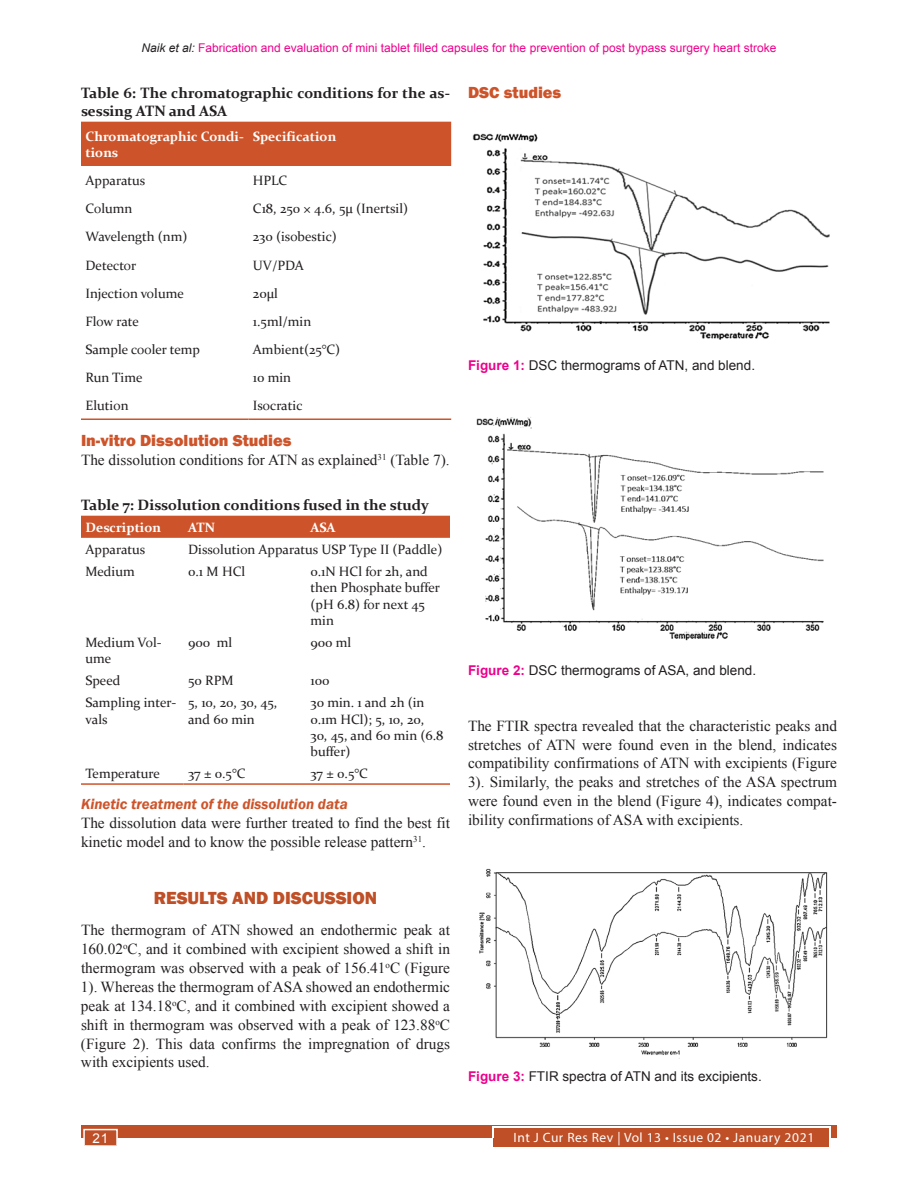
<style>
.page{position:relative;width:918px;height:1188px;background:#fff}
.page>*{position:absolute;margin:0;border:0;box-sizing:border-box;transform-origin:0 0}
.t1{font:800 18px "Franklin Gothic";color:#be4f27}
.t2{font:800 16.5px "Franklin Gothic";color:#cd542a}
.t3{font:15.3px/18.9px "Times New Roman";color:#231f20;text-align:justify}
.t4{font:700 15px/18px "Constantia";color:#231f20}
.t5{font:italic 600 15px "Franklin Gothic";color:#cd542a}
.t6{font:13.5px/16.2px "Constantia";color:#231f20}
.t7{font:13.5px "Arial";color:#231f20}
.t8{font:700 13.5px/16.2px "Constantia";color:#fff}
.t9{font:13.5px "Myriad Pro";letter-spacing:.04em;color:#fff}
.t10{font:13.5px "Arial";color:#fff}
.t11{font:12px "Arial";color:#ed028c}
.s1{font-style:italic;color:#231f20}
.s2{font-weight:700;color:#ed028c}
</style>
<div class="page">
<div style="left:81px;top:1125px;width:756px;height:13px;background:#be4f27"></div>
<div style="left:494px;top:1128px;width:335px;height:19px;background:#be4f27"></div>
<hr style="left:492px;top:1127px;width:338px;height:1px;background:#fff">
<svg style="left:492px;top:1128px;width:2px;height:10px"></svg>
<svg style="left:829px;top:1127px;width:2px;height:11px"></svg>
<div style="left:83px;top:1129px;width:35px;height:17px;background:#be4f27;border:2px solid #fff"></div>
<div style="left:81px;top:122px;width:370px;height:44px;background:#cd542a"></div>
<hr style="left:81px;top:418px;width:167px;height:2px;background:#cd542a">
<hr style="left:248px;top:418px;width:203px;height:2px;background:#cd542a">
<div style="left:81px;top:516px;width:369px;height:22px;background:#cd542a"></div>
<hr style="left:81px;top:783px;width:103px;height:2px;background:#cd542a">
<hr style="left:184px;top:783px;width:122px;height:2px;background:#cd542a">
<hr style="left:306px;top:783px;width:144px;height:2px;background:#cd542a">
<img style="left:472px;top:133px;width:358px;height:207px">
<img style="left:476px;top:417px;width:348px;height:224px">
<img style="left:479px;top:868px;width:349px;height:191px">
<p class="t11" style="left:141px;top:40px;width:636px"><span class="s1">Naik et al:</span> Fabrication and evaluation of mini tablet filled capsules for the prevention of post bypass surgery heart stroke</p>
<p class="t4" style="left:81px;top:83px;width:370px">Table 6: The chromatographic conditions for the as&shy;sessing ATN and ASA</p>
<p class="t8" style="left:86px;top:127px;width:160px">Chromatographic Condi&shy;tions</p>
<p class="t8" style="left:253px;top:127px;width:85px">Specification</p>
<p class="t6" style="left:86px;top:172px;width:61px">Apparatus</p>
<p class="t6" style="left:253px;top:172px;width:36px">HPLC</p>
<p class="t6" style="left:86px;top:200px;width:48px">Column</p>
<p class="t6" style="left:253px;top:200px;width:157px">C18, 250 × 4.6, 5µ (Inertsil)</p>
<p class="t6" style="left:86px;top:228px;width:103px">Wavelength (nm)</p>
<p class="t6" style="left:253px;top:228px;width:85px">230 (isobestic)</p>
<p class="t6" style="left:86px;top:256px;width:52px">Detector</p>
<p class="t6" style="left:253px;top:256px;width:52px">UV/PDA</p>
<p class="t6" style="left:86px;top:284px;width:100px">Injection volume</p>
<p class="t6" style="left:253px;top:284px;width:27px">20μl</p>
<p class="t6" style="left:86px;top:313px;width:55px">Flow rate</p>
<p class="t6" style="left:253px;top:313px;width:60px">1.5ml/min</p>
<p class="t6" style="left:86px;top:341px;width:116px">Sample cooler temp</p>
<p class="t6" style="left:253px;top:341px;width:89px">Ambient(25°C)</p>
<p class="t6" style="left:86px;top:369px;width:59px">Run Time</p>
<p class="t6" style="left:253px;top:369px;width:40px">10 min</p>
<p class="t6" style="left:86px;top:397px;width:45px">Elution</p>
<p class="t6" style="left:253px;top:397px;width:51px">Isocratic</p>
<p class="t2" style="left:81px;top:430px;width:212px">In-vitro Dissolution Studies</p>
<p class="t3" style="left:81px;top:450px;width:370px">The dissolution conditions for ATN as explained<sup>31</sup> (Table 7).</p>
<p class="t4" style="left:81px;top:495px;width:349px">Table 7: Dissolution conditions fused in the study</p>
<p class="t8" style="left:86px;top:518px;width:77px">Description</p>
<p class="t8" style="left:188px;top:518px;width:28px">ATN</p>
<p class="t8" style="left:311px;top:518px;width:27px">ASA</p>
<p class="t6" style="left:86px;top:541px;width:61px">Apparatus</p>
<p class="t6" style="left:188px;top:541px;width:256px">Dissolution Apparatus USP Type II (Paddle)</p>
<p class="t6" style="left:86px;top:563px;width:51px">Medium</p>
<p class="t6" style="left:188px;top:563px;width:59px">0.1 M HCl</p>
<p class="t6" style="left:311px;top:563px;width:131px">0.1N HCl for 2h, and then Phosphate buffer (pH 6.8) for next 45 min</p>
<p class="t6" style="left:86px;top:634px;width:78px">Medium Vol&shy;ume</p>
<p class="t6" style="left:188px;top:634px;width:46px">900 ml</p>
<p class="t6" style="left:311px;top:634px;width:42px">900 ml</p>
<p class="t6" style="left:86px;top:672px;width:37px">Speed</p>
<p class="t6" style="left:188px;top:672px;width:47px">50 RPM</p>
<p class="t6" style="left:311px;top:672px;width:20px">100</p>
<p class="t6" style="left:86px;top:694px;width:92px">Sampling inter&shy;vals</p>
<p class="t6" style="left:188px;top:694px;width:91px">5, 10, 20, 30, 45, and 60 min</p>
<p class="t6" style="left:311px;top:694px;width:134px">30 min. 1 and 2h (in<br>0.1m HCl); 5, 10, 20,<br>30, 45, and 60 min (6.8 buffer)</p>
<p class="t6" style="left:86px;top:765px;width:76px">Temperature</p>
<p class="t6" style="left:188px;top:765px;width:59px">37 ± 0.5°C</p>
<p class="t6" style="left:311px;top:765px;width:59px">37 ± 0.5°C</p>
<p class="t5" style="left:81px;top:794px;width:268px">Kinetic treatment of the dissolution data</p>
<p class="t3" style="left:81px;top:813px;width:370px">The dissolution data were further treated to find the best fit kinetic model and to know the possible release pattern<sup>31</sup>.</p>
<p class="t2" style="left:468px;top:82px;width:95px">DSC studies</p>
<p class="t7" style="left:468px;top:356px;width:289px"><span class="s2">Figure 1:</span> DSC thermograms of ATN, and blend.</p>
<p class="t7" style="left:468px;top:661px;width:290px"><span class="s2">Figure 2:</span> DSC thermograms of ASA, and blend.</p>
<p class="t3" style="left:468px;top:716px;width:371px">The FTIR spectra revealed that the characteristic peaks and stretches of ATN were found even in the blend, indicates compatibility confirmations of ATN with excipients (Figure 3). Similarly, the peaks and stretches of the ASA spectrum were found even in the blend (Figure 4), indicates compat&shy;ibility confirmations of ASA with excipients.</p>
<p class="t1" style="left:154px;top:887px;width:225px">RESULTS AND DISCUSSION</p>
<p class="t3" style="left:81px;top:920px;width:371px">The thermogram of ATN showed an endothermic peak at 160.02<sup>o</sup>C, and it combined with excipient showed a shift in thermogram was observed with a peak of 156.41<sup>o</sup>C (Figure 1). Whereas the thermogram of ASA showed an endothermic peak at 134.18<sup>o</sup>C, and it combined with excipient showed a shift in thermogram was observed with a peak of 123.88<sup>o</sup>C (Figure 2). This data confirms the impregnation of drugs with excipients used.</p>
<p class="t7" style="left:468px;top:1067px;width:295px"><span class="s2">Figure 3:</span> FTIR spectra of ATN and its excipients.</p>
<p class="t10" style="left:93px;top:1130px;width:17px">21</p>
<p class="t9" style="left:514px;top:1129px;width:302px">Int J Cur Res Rev | Vol 13 • Issue 02 • January 2021</p>
</div>
